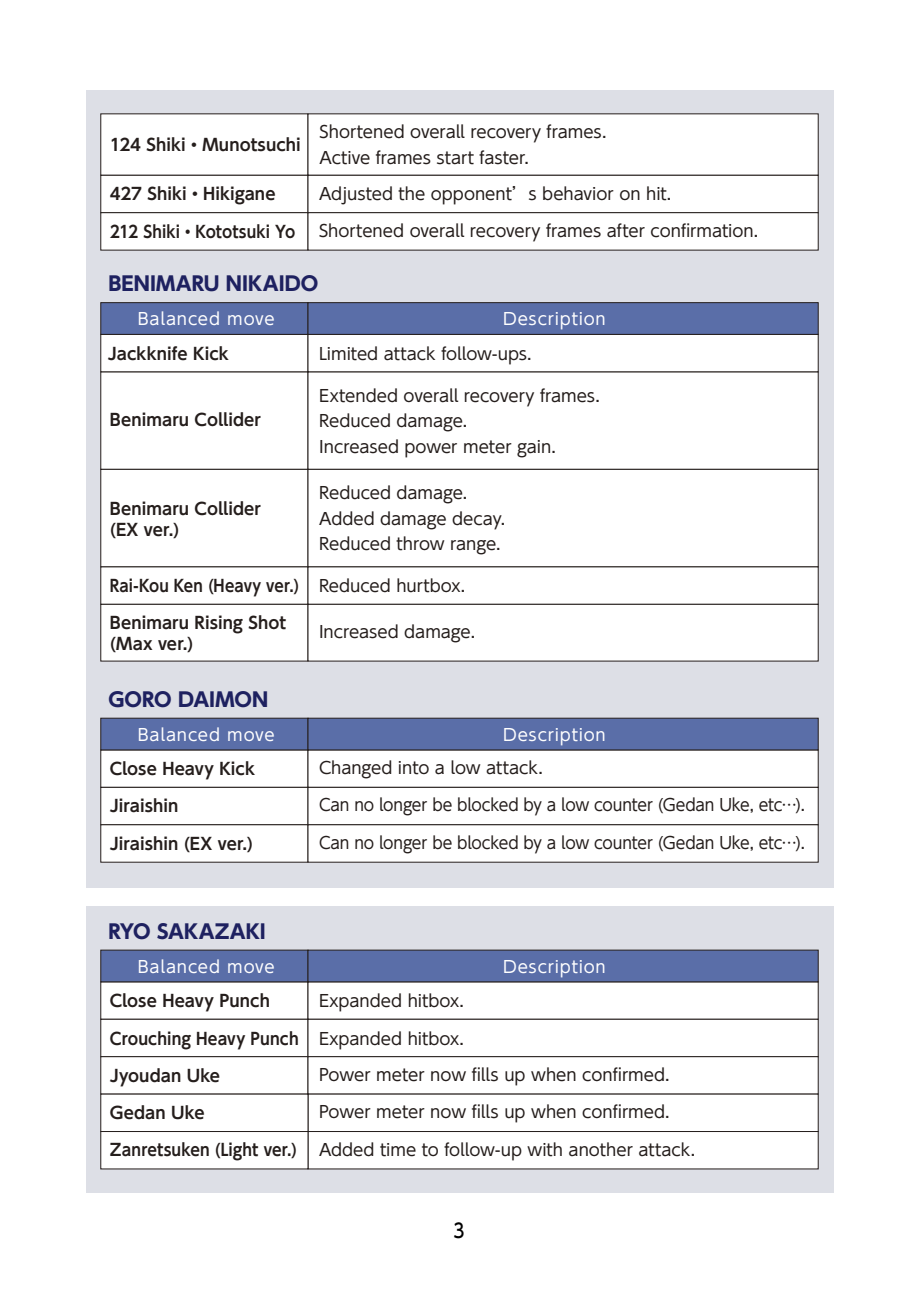
<style>
.page{position:relative;width:919px;height:1289px;background:#fff}
.page>*{position:absolute;margin:0;border:0;box-sizing:border-box;transform-origin:0 0}
.t1{font:700 19.5px "UD Shin Go Pro";letter-spacing:.005em;color:#1e2160}
.t2{font:500 19.5px "UD Shin Go Pro";color:#000;scale:.86 1}
.t3{font:16.5px/25.5px "UD Shin Go Pro";letter-spacing:-.005em;color:#251e1c}
.t4{font:700 16.5px/21px "UD Shin Go Pro De";letter-spacing:.005em;color:#251e1c}
.t5{font:16.5px "UD Shin Go Pro";letter-spacing:-.005em;color:#251e1c;scale:.94 1}
.t6{font:16.5px "UD Shin Go Pro";letter-spacing:.05em;color:#fff}
.t7{font:700 16.5px "UD Shin Go Pro De";letter-spacing:.005em;color:#251e1c;scale:.92 1}
.t8{font:700 16.5px "UD Shin Go Pro De";letter-spacing:.005em;color:#251e1c;scale:.95 1}
.t9{font:700 16.5px "UD Shin Go Pro De";letter-spacing:.005em;color:#251e1c;scale:.94 1}
.t10{font:700 16.5px "UD Shin Go Pro De";letter-spacing:.005em;color:#251e1c;scale:.93 1}
.s1{font-family:"UD Shin Go Pro";font-weight:400}
</style>
<div class="page">
<div style="left:86px;top:90px;width:747px;height:797px;background:#dddfe6"></div>
<div style="left:100px;top:749px;width:208px;height:38px;background:#fff"></div>
<div style="left:307px;top:749px;width:511px;height:38px;background:#fff"></div>
<div style="left:100px;top:787px;width:208px;height:38px;background:#fff;border:1px solid #251e1c"></div>
<div style="left:307px;top:787px;width:511px;height:38px;background:#fff;border:1px solid #251e1c"></div>
<div style="left:100px;top:824px;width:208px;height:38px;background:#fff;border:1px solid #251e1c"></div>
<div style="left:307px;top:824px;width:511px;height:38px;background:#fff;border:1px solid #251e1c"></div>
<div style="left:86px;top:906px;width:747px;height:287px;background:#dddfe6"></div>
<div style="left:100px;top:981px;width:208px;height:38px;background:#fff"></div>
<div style="left:307px;top:981px;width:511px;height:38px;background:#fff"></div>
<div style="left:100px;top:1018px;width:208px;height:39px;background:#fff;border:1px solid #251e1c"></div>
<div style="left:307px;top:1018px;width:511px;height:39px;background:#fff;border:1px solid #251e1c"></div>
<div style="left:100px;top:1056px;width:208px;height:38px;background:#fff;border:1px solid #251e1c"></div>
<div style="left:307px;top:1056px;width:511px;height:38px;background:#fff;border:1px solid #251e1c"></div>
<div style="left:307px;top:1093px;width:511px;height:38px;background:#fff"></div>
<div style="left:307px;top:1131px;width:511px;height:38px;background:#fff;border:1px solid #251e1c"></div>
<div style="left:100px;top:1093px;width:208px;height:38px;background:#fff"></div>
<div style="left:100px;top:1131px;width:208px;height:38px;background:#fff;border:1px solid #251e1c"></div>
<div style="left:100px;top:371px;width:208px;height:98px;background:#fff"></div>
<div style="left:307px;top:371px;width:511px;height:98px;background:#fff"></div>
<div style="left:100px;top:469px;width:208px;height:98px;background:#fff;border:1px solid #251e1c"></div>
<div style="left:307px;top:469px;width:511px;height:98px;background:#fff;border:1px solid #251e1c"></div>
<div style="left:100px;top:113px;width:208px;height:63px;background:#fff"></div>
<div style="left:307px;top:113px;width:511px;height:63px;background:#fff"></div>
<div style="left:100px;top:175px;width:208px;height:38px;background:#fff;border:1px solid #251e1c"></div>
<div style="left:307px;top:175px;width:511px;height:38px;background:#fff;border:1px solid #251e1c"></div>
<div style="left:100px;top:212px;width:208px;height:38px;background:#fff;border:1px solid #251e1c"></div>
<div style="left:307px;top:212px;width:511px;height:38px;background:#fff;border:1px solid #251e1c"></div>
<div style="left:100px;top:566px;width:208px;height:38px;background:#fff;border:1px solid #251e1c"></div>
<div style="left:307px;top:566px;width:511px;height:38px;background:#fff;border:1px solid #251e1c"></div>
<div style="left:100px;top:604px;width:208px;height:57px;background:#fff;border:1px solid #251e1c"></div>
<div style="left:307px;top:604px;width:511px;height:57px;background:#fff;border:1px solid #251e1c"></div>
<div style="left:100px;top:334px;width:208px;height:38px;background:#fff;border:1px solid #251e1c"></div>
<div style="left:307px;top:334px;width:511px;height:38px;background:#fff;border:1px solid #251e1c"></div>
<div style="left:100px;top:302px;width:208px;height:33px;background:#5a6ea8;border:1px solid #251e1c"></div>
<div style="left:307px;top:302px;width:511px;height:33px;background:#5a6ea8;border:1px solid #251e1c"></div>
<div style="left:100px;top:717px;width:208px;height:33px;background:#5a6ea8;border:1px solid #251e1c"></div>
<div style="left:307px;top:717px;width:511px;height:33px;background:#5a6ea8;border:1px solid #251e1c"></div>
<div style="left:100px;top:949px;width:208px;height:33px;background:#5a6ea8;border:1px solid #251e1c"></div>
<div style="left:307px;top:949px;width:511px;height:33px;background:#5a6ea8;border:1px solid #251e1c"></div>
<p class="t3" style="left:319px;top:119px;width:288px">Shortened overall recovery frames.<br>Active frames start faster.</p>
<p class="t4" style="left:110px;top:134px;width:192px">124 Shiki・Munotsuchi</p>
<p class="t4" style="left:110px;top:183px;width:167px">427 Shiki・Hikigane</p>
<p class="t3" style="left:319px;top:180px;width:354px">Adjusted the opponent’s behavior on hit.</p>
<p class="t10" style="left:110px;top:218px;width:201px">212 Shiki・Kototsuki Yo</p>
<p class="t3" style="left:319px;top:218px;width:441px">Shortened overall recovery frames after confirmation.</p>
<p class="t1" style="left:108px;top:268px;width:211px">BENIMARU NIKAIDO</p>
<p class="t6" style="left:138px;top:305px;width:138px">Balanced move</p>
<p class="t6" style="left:503px;top:305px;width:104px">Description</p>
<p class="t4" style="left:108px;top:343px;width:122px">Jackknife Kick</p>
<p class="t3" style="left:319px;top:341px;width:214px">Limited attack follow-ups.</p>
<p class="t4" style="left:110px;top:408px;width:153px">Benimaru Collider</p>
<p class="t4" style="left:110px;top:497px;width:153px">Benimaru Collider (EX ver.)</p>
<p class="t3" style="left:319px;top:382px;width:282px">Extended overall recovery frames.<br>Reduced damage.<br>Increased power meter gain.</p>
<p class="t3" style="left:319px;top:480px;width:187px">Reduced damage.<br>Added damage decay.<br>Reduced throw range.</p>
<p class="t7" style="left:110px;top:572px;width:388px">Rai-Kou Ken (Heavy ver.) <span class="s1">Reduced hurtbox.</span></p>
<p class="t4" style="left:110px;top:612px;width:178px">Benimaru Rising Shot (Max ver.)</p>
<p class="t3" style="left:319px;top:618px;width:158px">Increased damage.</p>
<p class="t1" style="left:108px;top:683px;width:161px">GORO DAIMON</p>
<p class="t6" style="left:138px;top:721px;width:138px">Balanced move</p>
<p class="t6" style="left:503px;top:721px;width:104px">Description</p>
<p class="t4" style="left:110px;top:757px;width:146px">Close Heavy Kick</p>
<p class="t3" style="left:319px;top:754px;width:225px">Changed into a low attack.</p>
<p class="t4" style="left:110px;top:795px;width:70px">Jiraishin</p>
<p class="t5" style="left:319px;top:791px;width:518px">Can no longer be blocked by a low counter (Gedan Uke, etc…).</p>
<p class="t4" style="left:110px;top:832px;width:145px">Jiraishin (EX ver.)</p>
<p class="t5" style="left:319px;top:829px;width:518px">Can no longer be blocked by a low counter (Gedan Uke, etc…).</p>
<p class="t1" style="left:108px;top:915px;width:159px">RYO SAKAZAKI</p>
<p class="t6" style="left:138px;top:953px;width:138px">Balanced move</p>
<p class="t6" style="left:503px;top:953px;width:104px">Description</p>
<p class="t4" style="left:110px;top:989px;width:161px">Close Heavy Punch</p>
<p class="t3" style="left:319px;top:987px;width:146px">Expanded hitbox.</p>
<p class="t8" style="left:110px;top:1025px;width:374px">Crouching Heavy Punch <span class="s1">Expanded hitbox.</span></p>
<p class="t4" style="left:110px;top:1064px;width:112px">Jyoudan Uke</p>
<p class="t4" style="left:110px;top:1101px;width:96px">Gedan Uke</p>
<p class="t9" style="left:110px;top:1136px;width:201px">Zanretsuken (Light ver.)</p>
<p class="t3" style="left:319px;top:1061px;width:352px">Power meter now fills up when confirmed.</p>
<p class="t3" style="left:319px;top:1098px;width:352px">Power meter now fills up when confirmed.</p>
<p class="t3" style="left:319px;top:1135px;width:377px">Added time to follow-up with another attack.</p>
<p class="t2" style="left:453px;top:1214px;width:14px">3</p>
</div>
